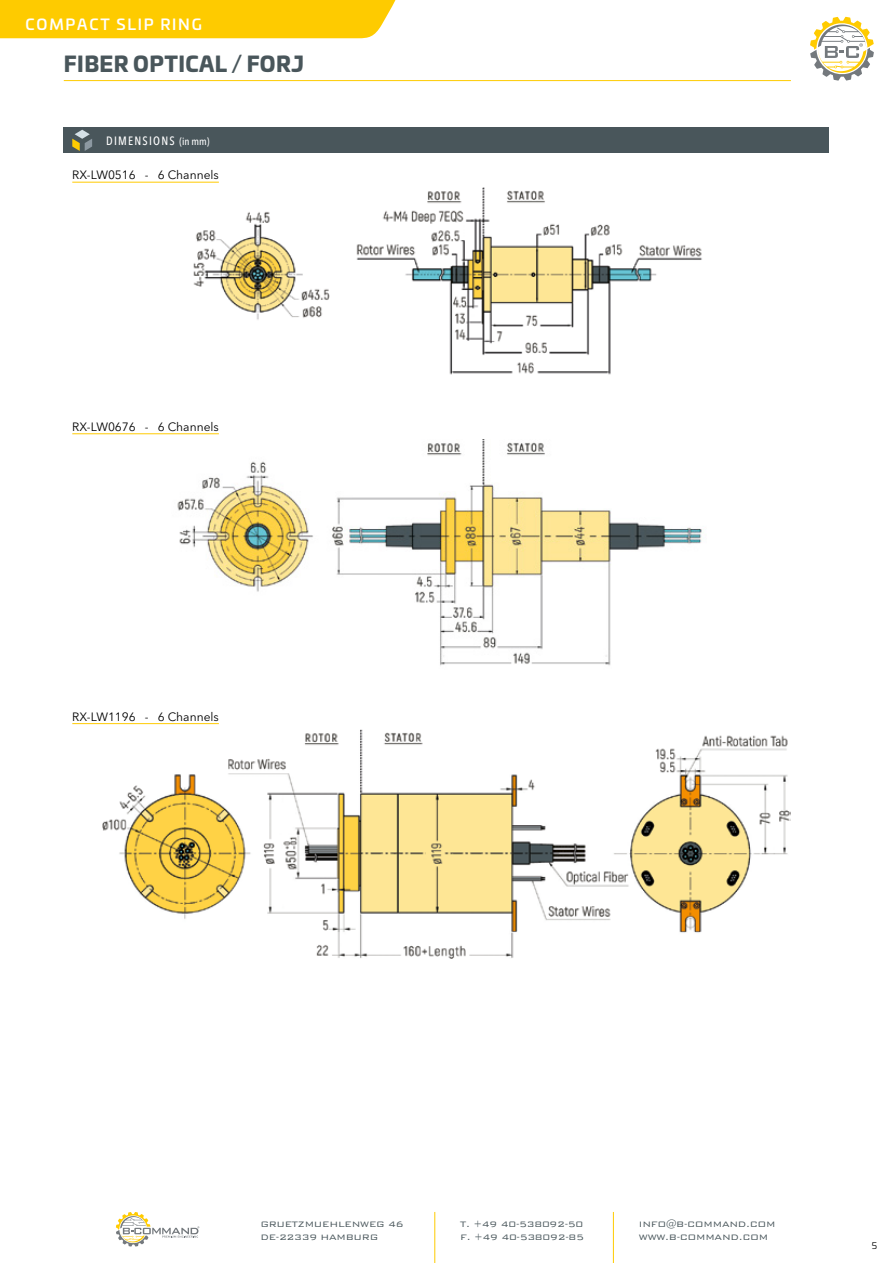
<style>
.page{position:relative;width:893px;height:1263px;background:#fff}
.page>*{position:absolute;margin:0;border:0;box-sizing:border-box;transform-origin:0 0}
.t1{font:900 21px "Univia Pro";letter-spacing:.02em;color:#49565b}
.t2{font:500 15px "Univia Pro";letter-spacing:.12em;color:#fff}
.t3{font:12px "Avenir Next LT Pro";color:#000}
.t4{font:500 condensed 12px "Avenir Next LT Pro";letter-spacing:.1em;color:#fff}
.t5{font:300 10.5px/12.6px "Bank Gothic BT";letter-spacing:-.025em;color:#49565b}
.t6{font:9px "Univia Pro";color:#000}
.s1{font-size:10.5px}
</style>
<div class="page">
<hr style="left:434px;top:1212px;width:1px;height:34px;background:#fecb00">
<hr style="left:613px;top:1212px;width:1px;height:34px;background:#fecb00">
<svg style="left:434px;top:1246px;width:1px;height:17px"></svg>
<svg style="left:613px;top:1246px;width:1px;height:17px"></svg>
<svg style="left:116px;top:1212px;width:83px;height:34px"></svg>
<hr style="left:64px;top:80px;width:727px;height:1px;background:#fecb00">
<div style="left:0;top:0;width:395px;height:38px;background:#fecb00"></div>
<svg style="left:810px;top:17px;width:64px;height:64px"></svg>
<div style="left:64px;top:128px;width:765px;height:25px;background:#49565b"></div>
<hr style="left:72px;top:182px;width:147px;height:1px;background:#ffcb00">
<img style="left:193px;top:188px;width:509px;height:187px">
<hr style="left:72px;top:433px;width:147px;height:1px;background:#ffcb00">
<img style="left:177px;top:439px;width:525px;height:227px">
<hr style="left:72px;top:723px;width:147px;height:1px;background:#ffcb00">
<img style="left:102px;top:729px;width:689px;height:230px">
<svg style="left:72px;top:130px;width:20px;height:21px"></svg>
<h2 class="t2" style="left:26px;top:13px;width:178px">COMPACT SLIP RING</h2>
<h1 class="t1" style="left:64px;top:47px;width:242px">FIBER OPTICAL / FORJ</h1>
<p class="t4" style="left:106px;top:133px;width:105px">DIMENSIONS <span class="s1">(IN MM)</span></p>
<p class="t3" style="left:72px;top:168px;width:148px">RX-LW0516 - 6 Channels</p>
<p class="t3" style="left:72px;top:419px;width:148px">RX-LW0676 - 6 Channels</p>
<p class="t3" style="left:72px;top:709px;width:148px">RX-LW1196 - 6 Channels</p>
<p class="t5" style="left:260px;top:1218px;width:145px">gruetzmuehlenweg 46<br>DE-22339 hamburg</p>
<p class="t5" style="left:460px;top:1218px;width:125px">T. +49 40-538092-50<br>F. +49 40-538092-85</p>
<p class="t5" style="left:639px;top:1218px;width:138px">info@B-command.com www.b-command.com</p>
<p class="t6" style="left:872px;top:1239px;width:7px">5</p>
</div>
